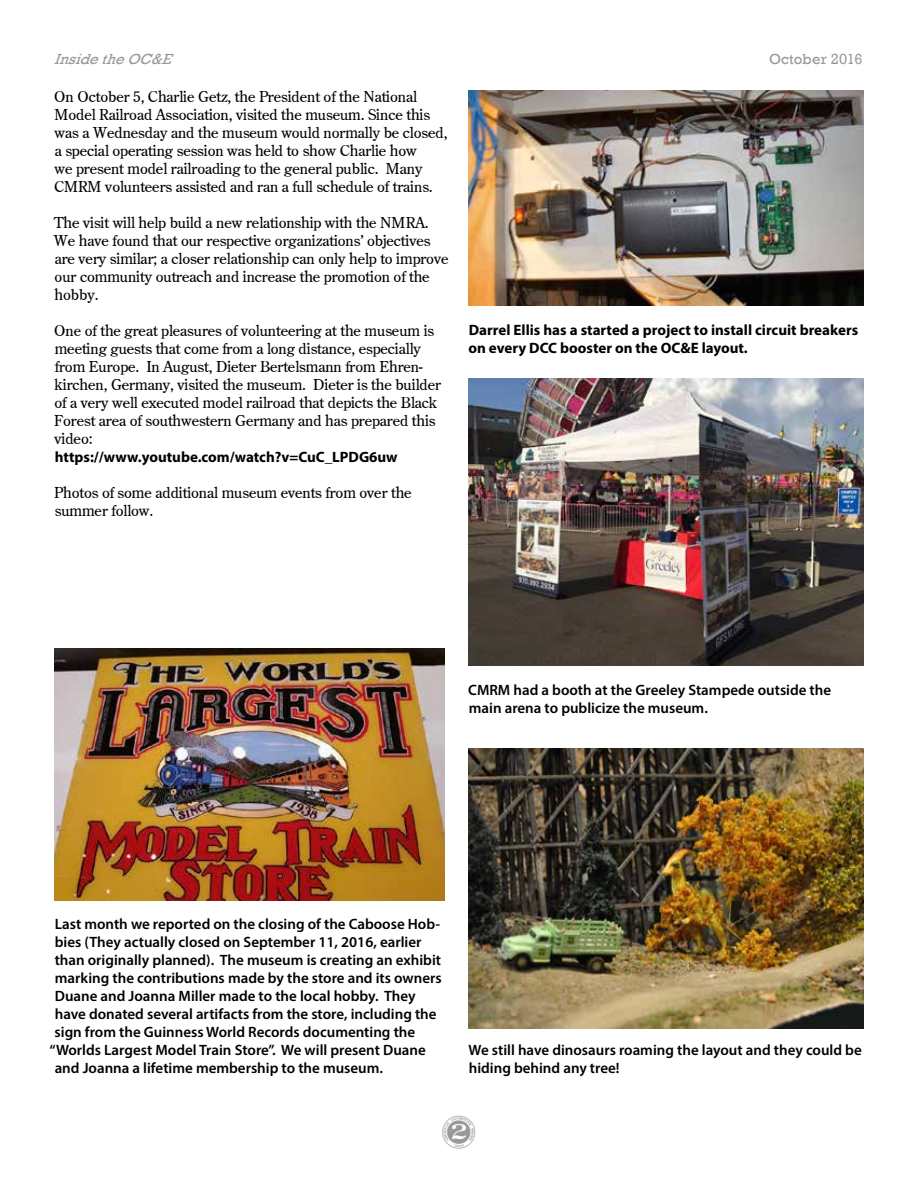
<style>
.page{position:relative;width:918px;height:1188px;background:#fff}
.page>*{position:absolute;margin:0;border:0;box-sizing:border-box;transform-origin:0 0}
.t1{font:15px/18px "Century Old Style";color:#000}
.t2{font:600 15px/18px "Myriad Pro";color:#000}
.t3{font:700 15px/18px "Myriad Pro";color:#000}
.t4{font:italic 15px "Rockwell";color:#999}
.t5{font:15px "Rockwell";letter-spacing:.01em;color:#999}
</style>
<div class="page">
<img style="left:54px;top:648px;width:391px;height:253px">
<img style="left:468px;top:378px;width:396px;height:288px">
<img style="left:468px;top:90px;width:396px;height:216px">
<img style="left:468px;top:749px;width:396px;height:280px">
<p class="t4" style="left:54px;top:51px;width:125px">InsidetheOC&amp;E</p>
<p class="t5" style="left:769px;top:51px;width:95px">October 2016</p>
<p class="t1" style="left:54px;top:87px;width:395px">On October 5, Charlie Getz, the President of the National Model Railroad Association, visited the museum. Since this was a Wednesday and the museum would normally be closed, a special operating session was held to show Charlie how<br>we present model railroading to the general public. Many CMRM volunteers assisted and ran a full schedule of trains.</p>
<p class="t1" style="left:54px;top:213px;width:396px">The visit will help build a new relationship with the NMRA.<br>We have found that our respective organizations' objectives are very similar; a closer relationship can only help to improve our community outreach and increase the promotion of the hobby.</p>
<p class="t1" style="left:54px;top:321px;width:388px">One of the great pleasures of volunteering at the museum is meeting guests that come from a long distance, especially from Europe. In August, Dieter Bertelsmann from Ehren&shy;kirchen, Germany, visited the museum. Dieter is the builder of a very well executed model railroad that depicts the Black Forest area of southwestern Germany and has prepared this video:</p>
<p class="t3" style="left:55px;top:447px;width:344px">https://www.youtube.com/watch?v=CuC_LPDG6uw</p>
<p class="t1" style="left:54px;top:483px;width:359px">Photos of some additional museum events from over the summer follow.</p>
<p class="t3" style="left:468px;top:321px;width:391px">Darrel Ellis has a started a project to install circuit breakers on every DCC booster on the OC&amp;E layout.</p>
<p class="t2" style="left:468px;top:681px;width:365px">CMRM had a booth at the Greeley Stampede outside the main arena to publicize the museum.</p>
<p class="t2" style="left:55px;top:915px;width:387px">Last month we reported on the closing of the Caboose Hob-</p>
<p class="t2" style="left:55px;top:933px;width:368px">bies (They actually closed on September 11, 2016, earlier</p>
<p class="t2" style="left:55px;top:951px;width:388px">than originally planned). The museum is creating an exhibit</p>
<p class="t2" style="left:55px;top:969px;width:388px">marking the contributions made by the store and its owners</p>
<p class="t2" style="left:55px;top:987px;width:362px">Duane and Joanna Miller made to the local hobby. They</p>
<p class="t2" style="left:55px;top:1005px;width:383px">have donated several artifacts from the store, including the</p>
<p class="t2" style="left:55px;top:1023px;width:362px">sign from the Guinness World Records documenting the</p>
<p class="t2" style="left:50px;top:1041px;width:378px">“Worlds Largest Model Train Store”. We will present Duane</p>
<p class="t2" style="left:55px;top:1059px;width:330px">and Joanna a lifetime membership to the museum.</p>
<p class="t2" style="left:469px;top:1041px;width:395px">We still have dinosaurs roaming the layout and they could be hiding behind any tree!</p>
</div>
